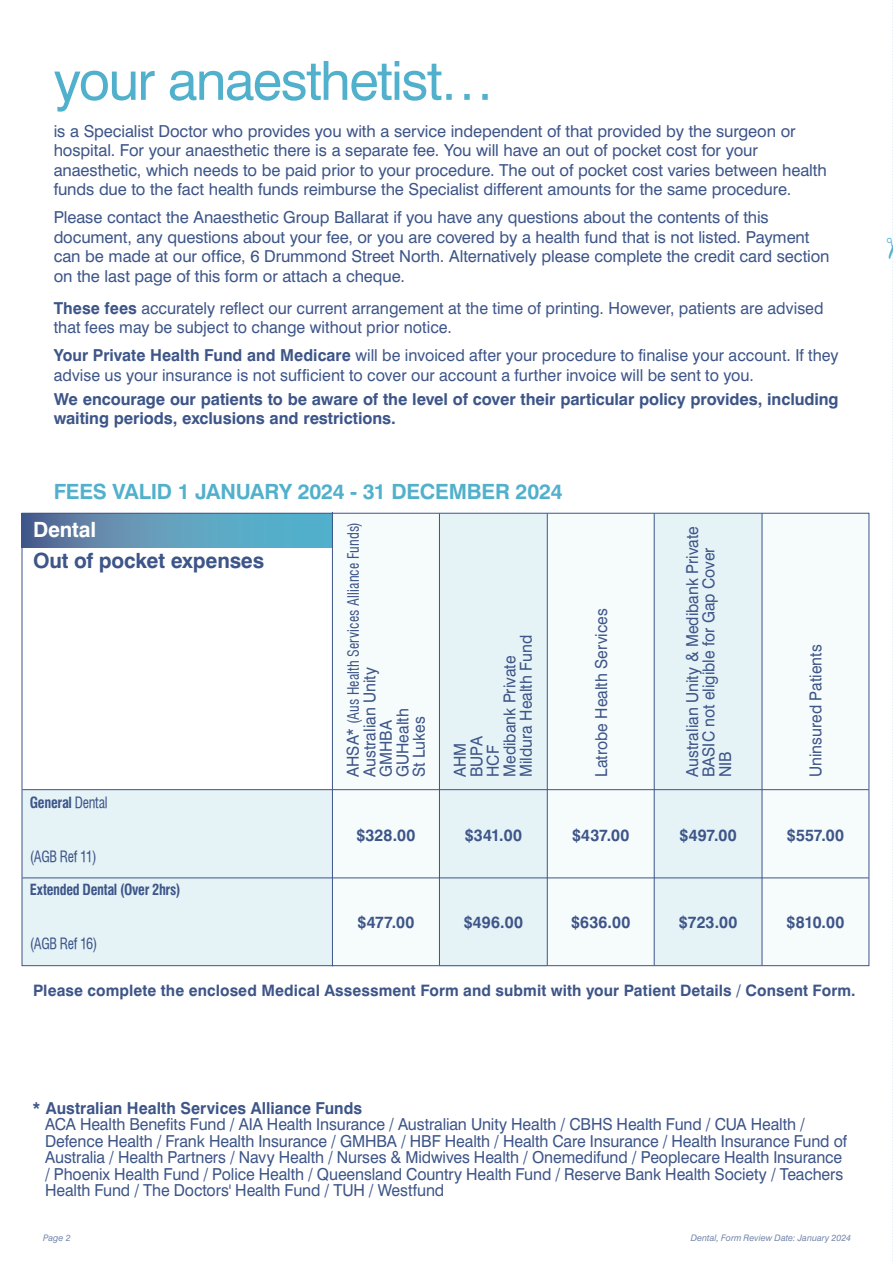
<style>
.page{position:relative;width:893px;height:1263px;background:#fff}
.page>*{position:absolute;margin:0;border:0;box-sizing:border-box;transform-origin:0 0}
.t1{font:54px "Swiss 721 BT";letter-spacing:-.03em;color:#51b0cb}
.t2{font:700 21px "Swiss 721 BT";letter-spacing:-.01em;color:#51b0cb}
.t3{font:700 21px "Swiss 721 BT";letter-spacing:-.01em;color:#3d5588}
.t4{font:700 21px "Swiss 721 BT";letter-spacing:-.01em;color:#fff}
.t5{font:16.5px/19.5px "Swiss 721 BT";letter-spacing:-.005em;color:#3d5588}
.t6{font:16.5px/16.5px "Swiss 721 BT";letter-spacing:-.005em;color:#3d5588;scale:.96 1}
.t7{font:16.5px/16.5px "Swiss 721 BT";letter-spacing:-.005em;color:#3d5588;scale:.95 1}
.t8{font:700 16.5px/19.5px "Swiss 721 BT";letter-spacing:-.005em;color:#3d5588}
.t9{font:700 16.5px "Swiss 721 BT";letter-spacing:-.005em;color:#3d5588;scale:.95 1}
.t10{font:700 16.5px "Swiss 721 BT";letter-spacing:-.005em;color:#3d5588;scale:.96 1}
.t11{font:700 15.75px "Swiss 721 BT";letter-spacing:.005em;color:#3d5588}
.t12{font:15px "Swiss 721 Condensed BT";letter-spacing:.01em;color:#3d5588;scale:.95 1}
.t13{font:700 condensed 15px "Swiss 721 BT";letter-spacing:-.02em;color:#3d5588;scale:.95 1}
.t14{font:italic 9px "Swiss 721 BT";letter-spacing:.005em;color:#7788ac}
.s1{font-weight:700}
.s2{font-family:"Swiss 721 Condensed BT";font-weight:400;font-stretch:normal}
.s3{font-family:"Swiss 721 BT";font-size:16.5px}
</style>
<div class="page">
<div style="left:332px;top:513px;width:108px;height:453px;background:#f6fbfc"></div>
<div style="left:440px;top:513px;width:107px;height:453px;background:#e5f3f7"></div>
<div style="left:547px;top:513px;width:107px;height:453px;background:#f6fbfc"></div>
<div style="left:654px;top:513px;width:108px;height:453px;background:#e5f3f7"></div>
<div style="left:762px;top:513px;width:107px;height:453px;background:#f6fbfc"></div>
<hr style="left:439px;top:513px;width:1px;height:452px;background:#3d5588">
<hr style="left:547px;top:513px;width:1px;height:452px;background:#3d5588">
<hr style="left:654px;top:513px;width:1px;height:452px;background:#3d5588">
<hr style="left:762px;top:513px;width:1px;height:452px;background:#3d5588">
<div style="left:22px;top:789px;width:311px;height:177px;background:#e5f3f7"></div>
<svg style="left:24px;top:515px;width:308px;height:32px"></svg>
<hr style="left:22px;top:789px;width:847px;height:1px;background:#3d5588">
<hr style="left:22px;top:878px;width:847px;height:1px;background:#3d5588">
<hr style="left:332px;top:512px;width:1px;height:454px;background:#3d5588">
<svg style="left:892px;top:0;width:1px;height:1261px"></svg>
<h1 class="t1" style="left:54px;top:48px;width:442px">your anaesthetist…</h1>
<p class="t5" style="left:54px;top:121px;width:775px">is a Specialist Doctor who provides you with a service independent of that provided by the surgeon or hospital. For your anaesthetic there is a separate fee. You will have an out of pocket cost for your anaesthetic, which needs to be paid prior to your procedure. The out of pocket cost varies between health funds due to the fact health funds reimburse the Specialist different amounts for the same procedure.</p>
<p class="t5" style="left:54px;top:207px;width:777px">Please contact the Anaesthetic Group Ballarat if you have any questions about the contents of this document, any questions about your fee, or you are covered by a health fund that is not listed. Payment can be made at our office, 6 Drummond Street North. Alternatively please complete the credit card section on the last page of this form or attach a cheque.</p>
<p class="t5" style="left:54px;top:298px;width:771px"><span class="s1">These fees</span> accurately reflect our current arrangement at the time of printing. However, patients are advised that fees may be subject to change without prior notice.</p>
<p class="t5" style="left:54px;top:346px;width:786px"><span class="s1">Your Private Health Fund and Medicare</span> will be invoiced after your procedure to finalise your account. If they advise us your insurance is not sufficient to cover our account a further invoice will be sent to you.</p>
<p class="t8" style="left:54px;top:389px;width:786px">We encourage our patients to be aware of the level of cover their particular policy provides, including waiting periods, exclusions and restrictions.</p>
<p class="t2" style="left:54px;top:479px;width:510px">FEES VALID 1 JANUARY 2024 - 31 DECEMBER 2024</p>
<p class="t4" style="left:33px;top:517px;width:65px">Dental</p>
<p class="t3" style="left:33px;top:548px;width:233px">Out of pocket expenses</p>
<p class="t13" style="left:30px;top:793px;width:83px">General <span class="s2">Dental</span></p>
<p class="t12" style="left:344px;top:777px;width:270px;rotate:-90deg"><span class="s3">AHSA*</span> (Aus Health Services Alliance Funds)</p>
<p class="t7" style="left:361px;top:777px;width:118px;rotate:-90deg">Australian Unity<br>GMHBA<br>GUHealth<br>St Lukes</p>
<p class="t7" style="left:452px;top:777px;width:151px;rotate:-90deg">AHM<br>BUPA<br>HCF<br>Medibank Private<br>Mildura Health Fund</p>
<p class="t7" style="left:593px;top:777px;width:179px;rotate:-90deg">Latrobe Health Services</p>
<p class="t7" style="left:684px;top:777px;width:266px;rotate:-90deg">Australian Unity &amp; Medibank Private<br>BASIC not eligible for Gap Cover<br>NIB</p>
<p class="t7" style="left:807px;top:777px;width:141px;rotate:-90deg">Uninsured Patients</p>
<p class="t12" style="left:30px;top:847px;width:72px">(AGB Ref 11)</p>
<p class="t13" style="left:30px;top:880px;width:160px">Extended Dental (Over 2hrs)</p>
<p class="t12" style="left:30px;top:934px;width:73px">(AGB Ref 16)</p>
<p class="t9" style="left:356px;top:825px;width:64px">$328.00</p>
<p class="t9" style="left:465px;top:825px;width:62px">$341.00</p>
<p class="t9" style="left:572px;top:825px;width:62px">$437.00</p>
<p class="t9" style="left:679px;top:825px;width:62px">$497.00</p>
<p class="t9" style="left:787px;top:825px;width:62px">$557.00</p>
<p class="t9" style="left:358px;top:912px;width:61px">$477.00</p>
<p class="t9" style="left:464px;top:912px;width:64px">$496.00</p>
<p class="t9" style="left:571px;top:912px;width:64px">$636.00</p>
<p class="t9" style="left:679px;top:912px;width:63px">$723.00</p>
<p class="t9" style="left:787px;top:912px;width:62px">$810.00</p>
<p class="t11" style="left:33px;top:981px;width:824px">Please complete the enclosed Medical Assessment Form and submit with your Patient Details / Consent Form.</p>
<p class="t10" style="left:32px;top:1098px;width:345px">* Australian Health Services Alliance Funds</p>
<p class="t6" style="left:45px;top:1116px;width:837px">ACA Health Benefits Fund / AIA Health Insurance / Australian Unity Health / CBHS Health Fund / CUA Health / Defence Health / Frank Health Insurance / GMHBA / HBF Health / Health Care Insurance / Health Insurance Fund of Australia / Health Partners / Navy Health / Nurses &amp; Midwives Health / Onemedifund / Peoplecare Health Insurance / Phoenix Health Fund / Police Health / Queensland Country Health Fund / Reserve Bank Health Society / Teachers Health Fund / The Doctors' Health Fund / TUH / Westfund</p>
<p class="t14" style="left:43px;top:1232px;width:29px">Page 2</p>
<p class="t14" style="left:691px;top:1232px;width:162px">Dental, Form Review Date: January 2024</p>
</div>
